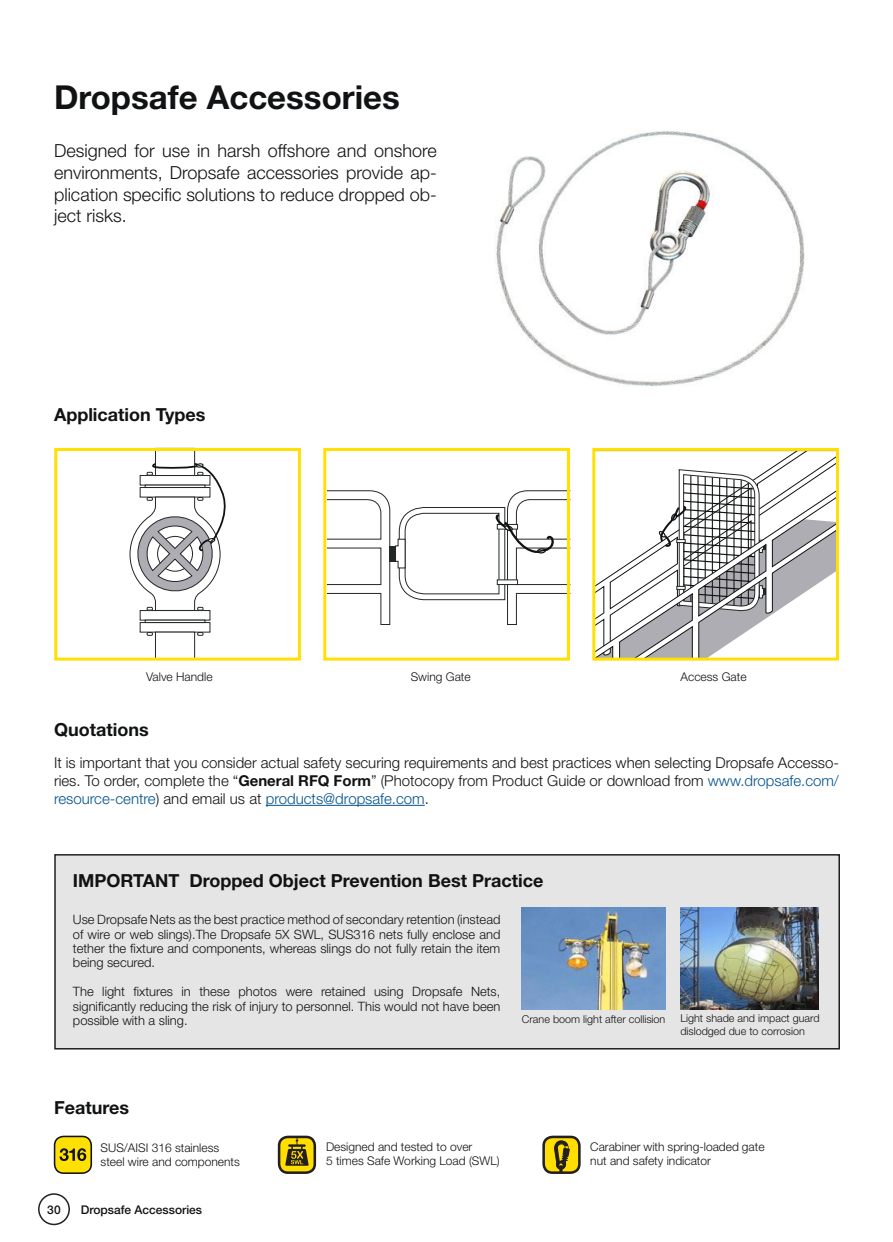
<style>
.page{position:relative;width:893px;height:1242px;background:#fff}
.page>*{position:absolute;margin:0;border:0;box-sizing:border-box;transform-origin:0 0}
.t1{font:700 33px "Helvetica Neue LT Std";color:#111213}
.t2{font:300 18px/21.6px "Helvetica Neue LT Std";color:#111213;text-align:justify}
.t3{font:700 18px "Helvetica Neue LT Std";color:#111213}
.t4{font:300 15px/18px "Helvetica Neue LT Std";color:#111213;text-align:justify}
.t5{font:300 12.9px/14.4px "Helvetica Neue LT Std";color:#111213;text-align:justify}
.t6{font:300 12px/14.4px "Helvetica Neue LT Std";color:#111213}
.t7{font:500 12px "Helvetica Neue LT Std";color:#111213}
.t8{font:300 10.8px/12.9px "Helvetica Neue LT Std";color:#111213}
.s1{font-weight:700}
.s2{color:#005390}
</style>
<div class="page">
<div style="left:38px;top:1193px;width:32px;height:32px;border:2px solid #241f1f;border-radius:50%"></div>
<div style="left:55px;top:855px;width:784px;height:193px;background:#e5e5e5"></div>
<div style="left:54px;top:854px;width:786px;height:195px;border:2px solid #241f1f"></div>
<svg style="left:145px;top:619px;width:60px;height:4px"></svg>
<div style="left:155px;top:448px;width:40px;height:28px;border:1px solid #242728"></div>
<svg style="left:147px;top:631px;width:56px;height:25px"></svg>
<svg style="left:130px;top:462px;width:96px;height:149px"></svg>
<svg style="left:596px;top:469px;width:239px;height:187px"></svg>
<svg style="left:327px;top:490px;width:239px;height:135px"></svg>
<img style="left:495px;top:130px;width:310px;height:257px">
<hr style="left:266px;top:805px;width:159px;height:1px;background:#005390">
<div style="left:279px;top:1136px;width:36px;height:37px;background:#ffde00;border-radius:9px"></div>
<div style="left:278px;top:1135px;width:38px;height:39px;border:3px solid #241f21;border-radius:9px"></div>
<svg style="left:285px;top:1136px;width:24px;height:29px"></svg>
<div style="left:543px;top:1136px;width:37px;height:37px;background:#ffde00;border-radius:9px"></div>
<div style="left:542px;top:1135px;width:39px;height:39px;border:3px solid #241f21;border-radius:9px"></div>
<svg style="left:554px;top:1140px;width:16px;height:34px"></svg>
<div style="left:54px;top:448px;width:247px;height:212px;border:3px solid #ffe000"></div>
<div style="left:323px;top:448px;width:247px;height:212px;border:3px solid #ffe000"></div>
<div style="left:592px;top:448px;width:247px;height:212px;border:3px solid #ffe000"></div>
<img style="left:522px;top:907px;width:143px;height:102px">
<img style="left:680px;top:907px;width:138px;height:102px">
<div style="left:55px;top:1136px;width:36px;height:37px;background:#fee102;border-radius:9px"></div>
<div style="left:54px;top:1135px;width:38px;height:39px;border:2px solid #121314;border-radius:9px"></div>
<svg style="left:60px;top:1148px;width:26px;height:13px"></svg>
<h1 class="t1" style="left:54px;top:76px;width:347px">Dropsafe Accessories</h1>
<h2 class="t2" style="left:54px;top:140px;width:384px">Designed for use in harsh offshore and onshore environments, Dropsafe accessories provide ap&shy;plication specific solutions to reduce dropped ob&shy;ject risks.</h2>
<h2 class="t3" style="left:54px;top:403px;width:153px">Application Types</h2>
<p class="t6" style="left:146px;top:669px;width:68px">Valve Handle</p>
<p class="t6" style="left:411px;top:669px;width:62px">Swing Gate</p>
<p class="t6" style="left:681px;top:669px;width:68px">Access Gate</p>
<h2 class="t3" style="left:54px;top:718px;width:96px">Quotations</h2>
<p class="t4" style="left:54px;top:753px;width:786px">It is important that you consider actual safety securing requirements and best practices when selecting Dropsafe Accesso&shy;ries. To order, complete the “<span class="s1">General RFQ Form</span>” (Photocopy from Product Guide or download from <span class="s2">www.dropsafe.com/ resource-centre</span>) and email us at <span class="s2">products@dropsafe.com</span>.</p>
<h2 class="t3" style="left:73px;top:869px;width:472px">IMPORTANT Dropped Object Prevention Best Practice</h2>
<p class="t5" style="left:73px;top:912px;width:429px">Use Dropsafe Nets as the best practice method of secondary retention (instead of wire or web slings).The Dropsafe 5X SWL, SUS316 nets fully enclose and tether the fixture and components, whereas slings do not fully retain the item being secured.</p>
<p class="t5" style="left:73px;top:984px;width:429px">The light fixtures in these photos were retained using Dropsafe Nets, significantly reducing the risk of injury to personnel. This would not have been possible with a sling.</p>
<p class="t8" style="left:522px;top:1012px;width:145px">Crane boom light after collision</p>
<p class="t8" style="left:680px;top:1011px;width:141px">Light shade and impact guard dislodged due to corrosion</p>
<h2 class="t3" style="left:54px;top:1097px;width:77px">Features</h2>
<p class="t6" style="left:101px;top:1140px;width:141px">SUS/AISI 316 stainless steel wire and components</p>
<p class="t7" style="left:47px;top:1202px;width:15px">30</p>
<p class="t7" style="left:81px;top:1202px;width:123px">Dropsafe Accessories</p>
<p class="t6" style="left:326px;top:1139px;width:175px">Designed and tested to over<br>5 times Safe Working Load (SWL)</p>
<p class="t6" style="left:590px;top:1139px;width:176px">Carabiner with spring-loaded gate nut and safety indicator</p>
</div>
